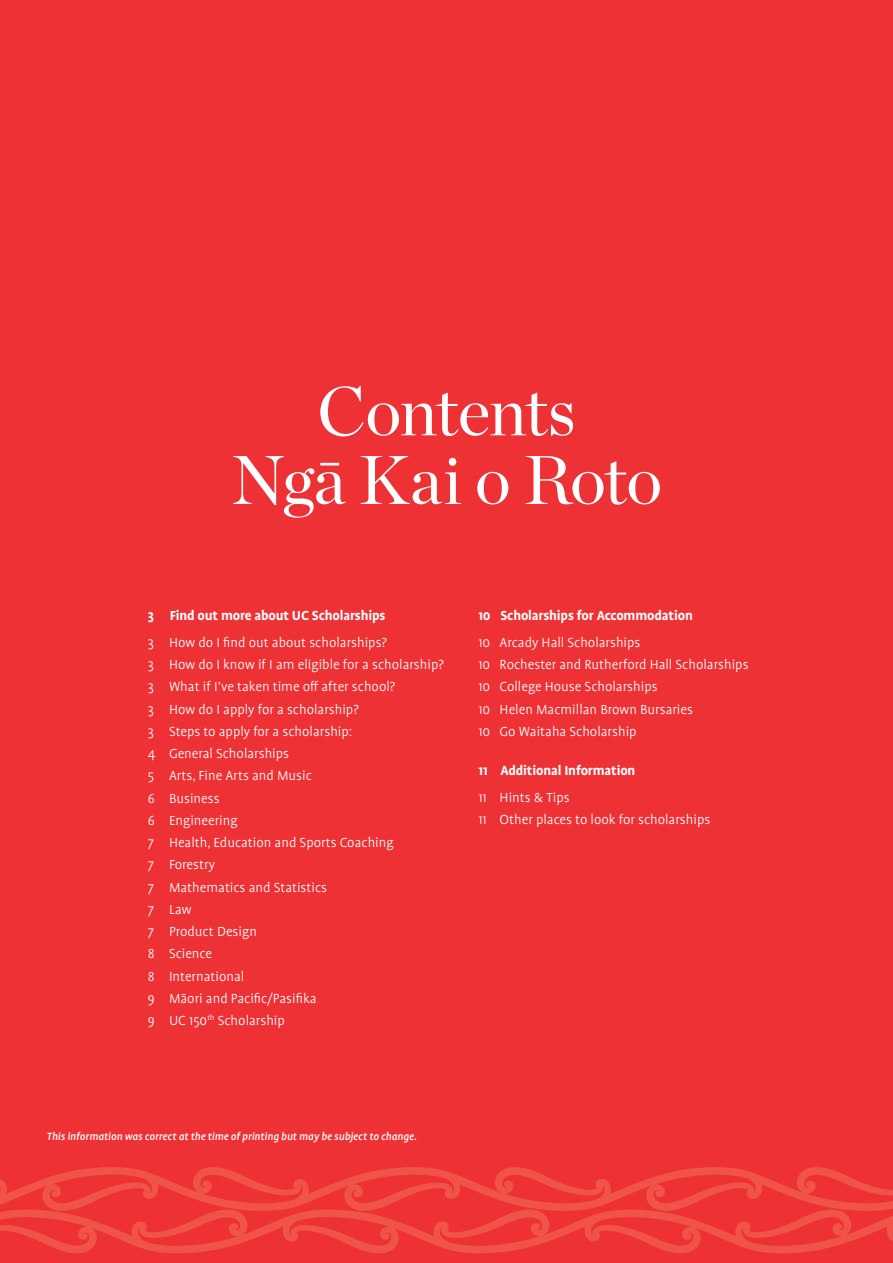
<style>
.page{position:relative;width:893px;height:1263px;background:#ee3135}
.page>*{position:absolute;margin:0;border:0;box-sizing:border-box;transform-origin:0 0}
.t1{font:68.7px/68.7px "Chronicle Display";letter-spacing:-.015em;color:#fff;text-align:center}
.t2{font:300 15px/22.2px "Profile Pro";color:#fff}
.t3{font:700 15px "Profile Pro";letter-spacing:-.01em;color:#fff}
.t4{font:italic 500 12px "Profile Pro";color:#fff}
</style>
<div class="page">
<svg style="left:0;top:1167px;width:893px;height:87px"></svg>
<h1 class="t1" style="left:231px;top:372px;width:433px">Contents<br>Ngā Kai o Roto</h1>
<p class="t3" style="left:148px;top:607px;width:239px">3 Find out more about UC Scholarships</p>
<p class="t2" style="left:148px;top:632px;width:297px">3 How do I find out about scholarships?<br>3 How do I know if I am eligible for a scholarship?<br>3 What if I’ve taken time off after school?<br>3 How do I apply for a scholarship?<br>3 Steps to apply for a scholarship:<br>4 General Scholarships<br>5 Arts, Fine Arts and Music<br>6 Business<br>6 Engineering<br>7 Health, Education and Sports Coaching<br>7 Forestry<br>7 Mathematics and Statistics<br>7 Law<br>7 Product Design<br>8 Science<br>8 International<br>9 Māori and Pacific/Pasifika<br>9 UC 150<sup>th</sup> Scholarship</p>
<p class="t3" style="left:478px;top:607px;width:216px">10 Scholarships for Accommodation</p>
<p class="t2" style="left:478px;top:632px;width:272px">10 Arcady Hall Scholarships<br>10 Rochester and Rutherford Hall Scholarships 10 College House Scholarships<br>10 Helen Macmillan Brown Bursaries<br>10 Go Waitaha Scholarship</p>
<p class="t3" style="left:478px;top:762px;width:159px">11 Additional Information</p>
<p class="t2" style="left:478px;top:787px;width:233px">11 Hints &amp; Tips<br>11 Other places to look for scholarships</p>
<p class="t4" style="left:47px;top:1129px;width:372px">This information was correct at the time of printing but may be subject to change.</p>
</div>
